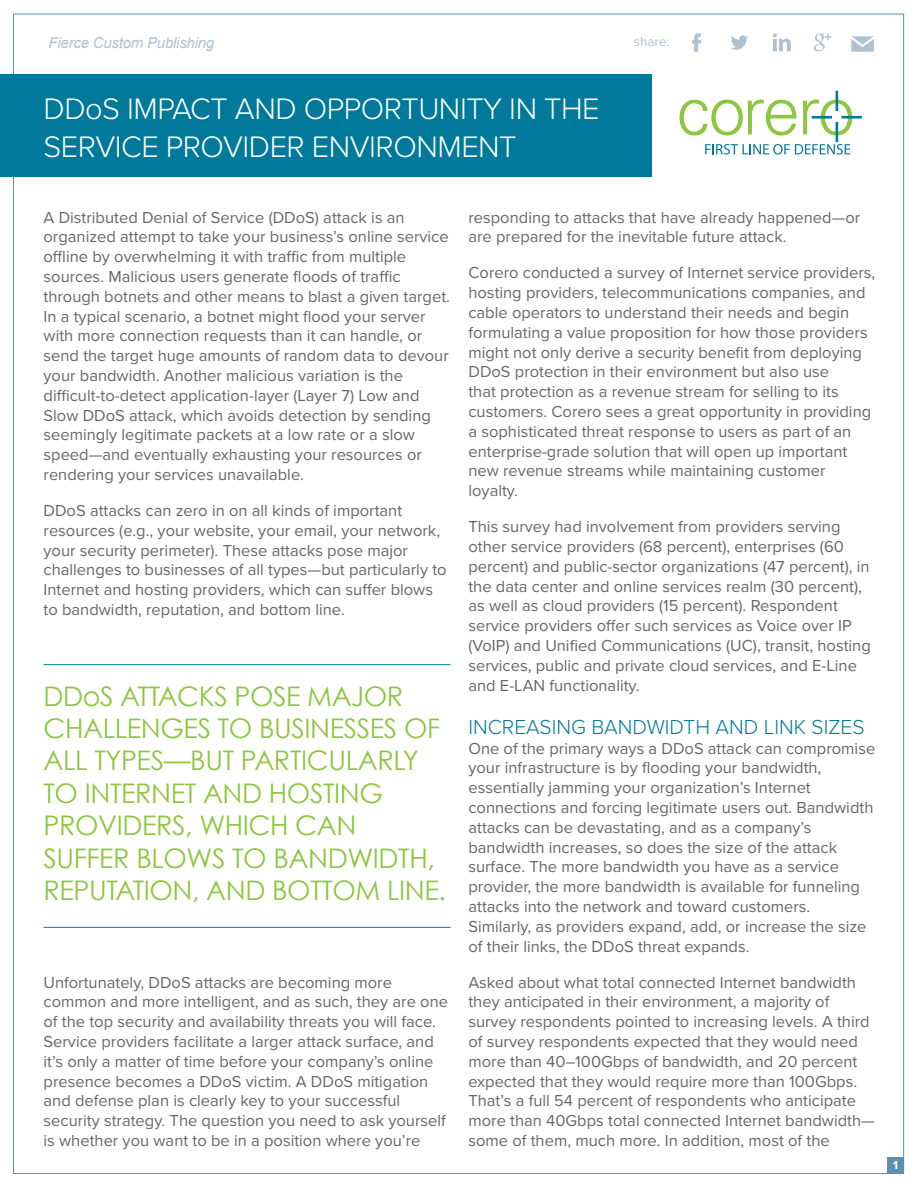
<style>
.page{position:relative;width:918px;height:1188px;background:#fff}
.page>*{position:absolute;margin:0;border:0;box-sizing:border-box;transform-origin:0 0}
.t1{font:300 30.75px/37.5px "Proxima Nova";letter-spacing:-.015em;color:#fff}
.t2{font:27px/32.4px "Century Gothic";letter-spacing:-.015em;color:#8dc63f}
.t3{font:300 21px "Proxima Nova";color:#00799a}
.t4{font:16.5px/19.8px "Proxima Nova";color:#686767}
.t5{font:italic 15px "Arial";letter-spacing:-.015em;color:#aec2d2}
.t6{font:13.5px "Proxima Nova";color:#aec2d2}
.t7{font:700 12px "Proxima Nova";color:#fff}
</style>
<div class="page">
<div style="left:888px;top:1157px;width:16px;height:17px;background:#5c91ad"></div>
<svg style="left:851px;top:36px;width:23px;height:16px"></svg>
<svg style="left:731px;top:35px;width:17px;height:15px"></svg>
<svg style="left:692px;top:33px;width:10px;height:19px"></svg>
<svg style="left:773px;top:34px;width:18px;height:17px"></svg>
<svg style="left:814px;top:34px;width:18px;height:17px"></svg>
<svg style="left:705px;top:144px;width:145px;height:11px"></svg>
<svg style="left:679px;top:100px;width:117px;height:35px"></svg>
<svg style="left:803px;top:100px;width:49px;height:35px"></svg>
<hr style="left:842px;top:116px;width:20px;height:3px;background:#00799a">
<hr style="left:836px;top:122px;width:2px;height:20px;background:#00799a">
<hr style="left:836px;top:91px;width:2px;height:20px;background:#00799a">
<hr style="left:812px;top:116px;width:20px;height:3px;background:#00799a">
<hr style="left:44px;top:664px;width:406px;height:1px;background:#00799a">
<hr style="left:44px;top:927px;width:406px;height:1px;background:#00799a">
<div style="left:0;top:75px;width:651px;height:102px;background:#00799a"></div>
<p class="t5" style="left:49px;top:33px;width:167px">Fierce Custom Publishing</p>
<p class="t6" style="left:634px;top:34px;width:38px">share:</p>
<h1 class="t1" style="left:44px;top:91px;width:558px">DDoS IMPACT AND OPPORTUNITY IN THE<br>SERVICE PROVIDER ENVIRONMENT</h1>
<p class="t4" style="left:44px;top:207px;width:408px">A Distributed Denial of Service (DDoS) attack is an organized attempt to take your business’s online service offline by overwhelming it with traffic from multiple sources. Malicious users generate floods of traffic through botnets and other means to blast a given target.<br>In a typical scenario, a botnet might flood your server with more connection requests than it can handle, or send the target huge amounts of random data to devour your bandwidth. Another malicious variation is the difficult-to-detect application-layer (Layer 7) Low and Slow DDoS attack, which avoids detection by sending seemingly legitimate packets at a low rate or a slow speed—and eventually exhausting your resources or rendering your services unavailable.</p>
<p class="t4" style="left:44px;top:501px;width:405px">DDoS attacks can zero in on all kinds of important resources (e.g., your website, your email, your network, your security perimeter). These attacks pose major challenges to businesses of all types—but particularly to Internet and hosting providers, which can suffer blows to bandwidth, reputation, and bottom line.</p>
<h2 class="t2" style="left:44px;top:679px;width:404px">DDoS ATTACKS POSE MAJOR<br>CHALLENGES TO BUSINESSES OF<br>ALL TYPES—BUT PARTICULARLY<br>TO INTERNET AND HOSTING<br>PROVIDERS, WHICH CAN<br>SUFFER BLOWS TO BANDWIDTH,<br>REPUTATION, AND BOTTOM LINE.</h2>
<p class="t4" style="left:44px;top:972px;width:406px">Unfortunately, DDoS attacks are becoming more common and more intelligent, and as such, they are one of the top security and availability threats you will face.<br>Service providers facilitate a larger attack surface, and it’s only a matter of time before your company’s online presence becomes a DDoS victim. A DDoS mitigation and defense plan is clearly key to your successful security strategy. The question you need to ask yourself is whether you want to be in a position where you’re</p>
<p class="t4" style="left:468px;top:207px;width:393px">responding to attacks that have already happened—or are prepared for the inevitable future attack.</p>
<p class="t4" style="left:468px;top:263px;width:408px">Corero conducted a survey of Internet service providers, hosting providers, telecommunications companies, and cable operators to understand their needs and begin formulating a value proposition for how those providers might not only derive a security benefit from deploying DDoS protection in their environment but also use<br>that protection as a revenue stream for selling to its customers. Corero sees a great opportunity in providing a sophisticated threat response to users as part of an enterprise-grade solution that will open up important new revenue streams while maintaining customer loyalty.</p>
<p class="t4" style="left:468px;top:517px;width:404px">This survey had involvement from providers serving other service providers (68 percent), enterprises (60 percent) and public-sector organizations (47 percent), in the data center and online services realm (30 percent), as well as cloud providers (15 percent). Respondent service providers offer such services as Voice over IP (VoIP) and Unified Communications (UC), transit, hosting services, public and private cloud services, and E-Line and E-LAN functionality.</p>
<p class="t3" style="left:468px;top:714px;width:398px">INCREASING BANDWIDTH AND LINK SIZES</p>
<p class="t4" style="left:468px;top:738px;width:408px">One of the primary ways a DDoS attack can compromise your infrastructure is by flooding your bandwidth, essentially jamming your organization’s Internet connections and forcing legitimate users out. Bandwidth attacks can be devastating, and as a company’s bandwidth increases, so does the size of the attack surface. The more bandwidth you have as a service provider, the more bandwidth is available for funneling attacks into the network and toward customers.<br>Similarly, as providers expand, add, or increase the size of their links, the DDoS threat expands.</p>
<p class="t4" style="left:468px;top:972px;width:408px">Asked about what total connected Internet bandwidth they anticipated in their environment, a majority of survey respondents pointed to increasing levels. A third of survey respondents expected that they would need more than 40–100Gbps of bandwidth, and 20 percent expected that they would require more than 100Gbps.<br>That’s a full 54 percent of respondents who anticipate more than 40Gbps total connected Internet bandwidth— some of them, much more. In addition, most of the</p>
<p class="t7" style="left:893px;top:1158px;width:6px">1</p>
</div>
